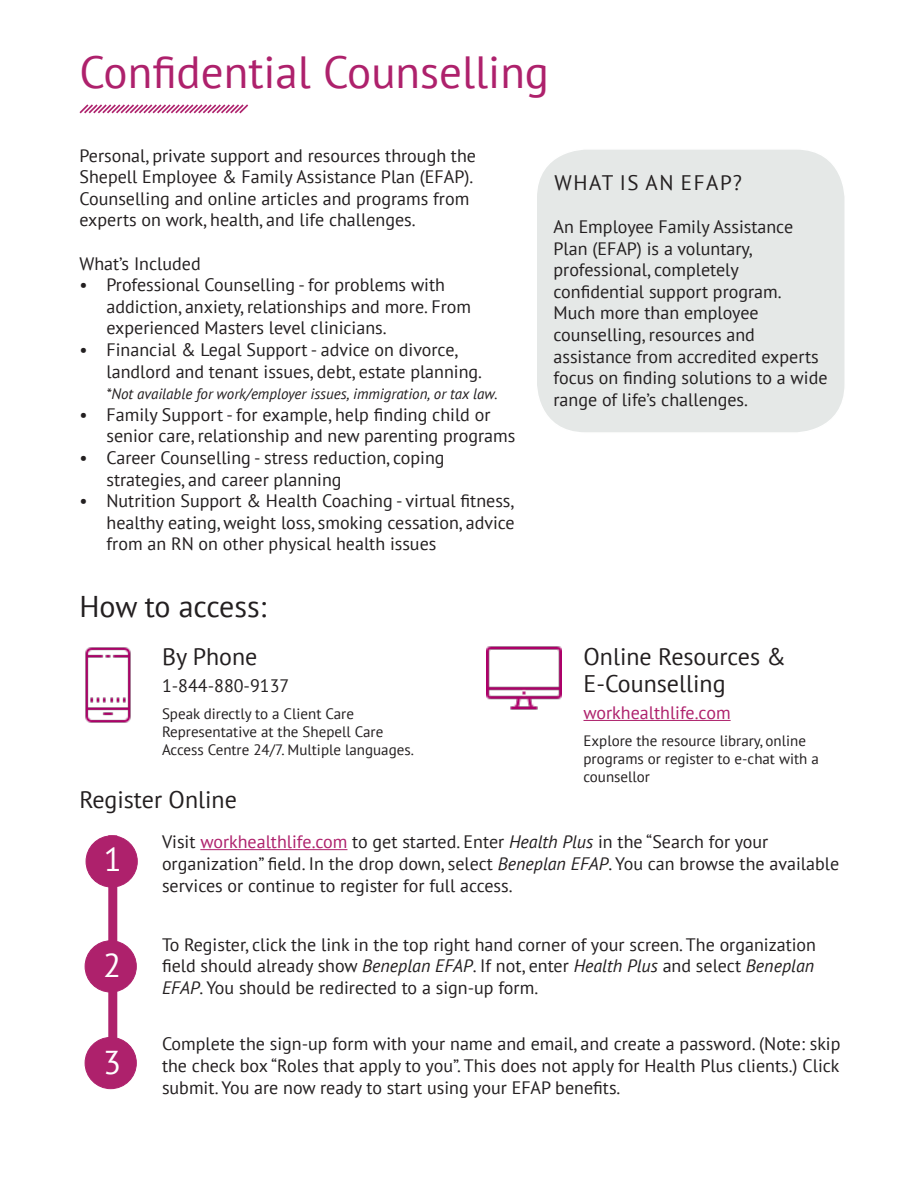
<style>
.page{position:relative;width:918px;height:1188px;background:#fff}
.page>*{position:absolute;margin:0;border:0;box-sizing:border-box;transform-origin:0 0}
.t1{font:45px "PT Sans";color:#ae216c}
.t2{font:33px "PT Sans";color:#fff}
.t3{font:30px "PT Sans";letter-spacing:-.005em;color:#231f20}
.t4{font:24px/27px "PT Sans";color:#231f20}
.t5{font:21px "PT Sans";letter-spacing:.08em;color:#231f20}
.t6{font:18px/21.6px "PT Sans";color:#231f20}
.t7{font:18px "PT Sans";color:#ae216c}
.t8{font:15px/18px "PT Sans";color:#231f20}
.t9{font:italic 15px "PT Sans";color:#231f20}
.s1{color:#ae216c}
.s2{font-style:italic}
</style>
<div class="page">
<svg style="left:79px;top:104px;width:170px;height:10px"></svg>
<div style="left:86px;top:836px;width:51px;height:51px;background:#ae216c;border-radius:50%"></div>
<div style="left:86px;top:835px;width:52px;height:53px;border:1px solid #ae216c;border-radius:50%"></div>
<div style="left:85px;top:1037px;width:51px;height:52px;background:#ae216c;border-radius:50%"></div>
<div style="left:85px;top:1037px;width:52px;height:52px;border:1px solid #ae216c;border-radius:50%"></div>
<div style="left:108px;top:835px;width:9px;height:237px;background:#ae216c"></div>
<div style="left:536px;top:149px;width:309px;height:284px;background:#e5e8e7;border-radius:50px"></div>
<div style="left:536px;top:148px;width:310px;height:286px;border:2px solid #fff;border-radius:50px"></div>
<hr style="left:200px;top:849px;width:147px;height:1px;background:#ae216c">
<img style="left:487px;top:646px;width:75px;height:64px">
<hr style="left:584px;top:720px;width:147px;height:1px;background:#ae216c">
<img style="left:85px;top:647px;width:46px;height:76px">
<div style="left:85px;top:941px;width:51px;height:51px;background:#ae216c;border-radius:50%"></div>
<div style="left:85px;top:940px;width:52px;height:53px;border:1px solid #ae216c;border-radius:50%"></div>
<p class="t1" style="left:80px;top:43px;width:471px">Confidential Counselling</p>
<p class="t6" style="left:80px;top:144px;width:398px">Personal, private support and resources through the Shepell Employee &amp; Family Assistance Plan (EFAP).<br>Counselling and online articles and programs from experts on work, health, and life challenges.</p>
<p class="t6" style="left:80px;top:252px;width:123px">What’s Included</p>
<p class="t6" style="left:106px;top:274px;width:366px;text-indent:-27px">• Professional Counselling - for problems with addiction, anxiety, relationships and more. From experienced Masters level clinicians.</p>
<p class="t6" style="left:106px;top:338px;width:377px;text-indent:-27px">• Financial &amp; Legal Support - advice on divorce, landlord and tenant issues, debt, estate planning.</p>
<p class="t9" style="left:106px;top:384px;width:392px">*Not available for work/employer issues, immigration, or tax law.</p>
<p class="t6" style="left:106px;top:403px;width:410px;text-indent:-27px">• Family Support - for example, help finding child or senior care, relationship and new parenting programs</p>
<p class="t6" style="left:106px;top:446px;width:340px;text-indent:-27px">• Career Counselling - stress reduction, coping strategies, and career planning</p>
<p class="t6" style="left:106px;top:490px;width:410px;text-align:justify;text-indent:-27px">• Nutrition Support &amp; Health Coaching - virtual fitness, healthy eating, weight loss, smoking cessation, advice from an RN on other physical health issues</p>
<p class="t3" style="left:80px;top:587px;width:188px">How to access:</p>
<p class="t4" style="left:162px;top:643px;width:97px">By Phone</p>
<p class="t6" style="left:162px;top:675px;width:129px">1-844-880-9137</p>
<p class="t8" style="left:162px;top:704px;width:253px">Speak directly to a Client Care<br>Representative at the Shepell Care<br>Access Centre 24/7. Multiple languages.</p>
<p class="t4" style="left:80px;top:785px;width:159px">Register Online</p>
<p class="t5" style="left:554px;top:169px;width:189px">WHAT IS AN EFAP?</p>
<p class="t6" style="left:554px;top:215px;width:276px">An Employee Family Assistance<br>Plan (EFAP) is a voluntary, professional, completely confidential support program.<br>Much more than employee counselling, resources and assistance from accredited experts focus on finding solutions to a wide range of life’s challenges.</p>
<p class="t4" style="left:584px;top:643px;width:204px">Online Resources &amp;<br>E-Counselling</p>
<p class="t7" style="left:584px;top:701px;width:149px">workhealthlife.com</p>
<p class="t8" style="left:584px;top:731px;width:237px">Explore the resource library, online programs or register to e-chat with a counsellor</p>
<p class="t2" style="left:104px;top:838px;width:19px">1</p>
<p class="t2" style="left:103px;top:944px;width:19px">2</p>
<p class="t2" style="left:103px;top:1041px;width:19px">3</p>
<p class="t6" style="left:162px;top:831px;width:679px">Visit <span class="s1">workhealthlife.com</span> to get started. Enter <span class="s2">Health Plus</span> in the “Search for your organization” field. In the drop down, select <span class="s2">Beneplan EFAP</span>. You can browse the available services or continue to register for full access.</p>
<p class="t6" style="left:162px;top:933px;width:656px;text-align:justify">To Register, click the link in the top right hand corner of your screen. The organization field should already show <span class="s2">Beneplan EFAP</span>. If not, enter <span class="s2">Health Plus</span> and select <span class="s2">Beneplan EFAP</span>. You should be redirected to a sign-up form.</p>
<p class="t6" style="left:162px;top:1033px;width:680px;text-align:justify">Complete the sign-up form with your name and email, and create a password. (Note: skip the check box “Roles that apply to you”. This does not apply for Health Plus clients.) Click submit. You are now ready to start using your EFAP benefits.</p>
</div>
